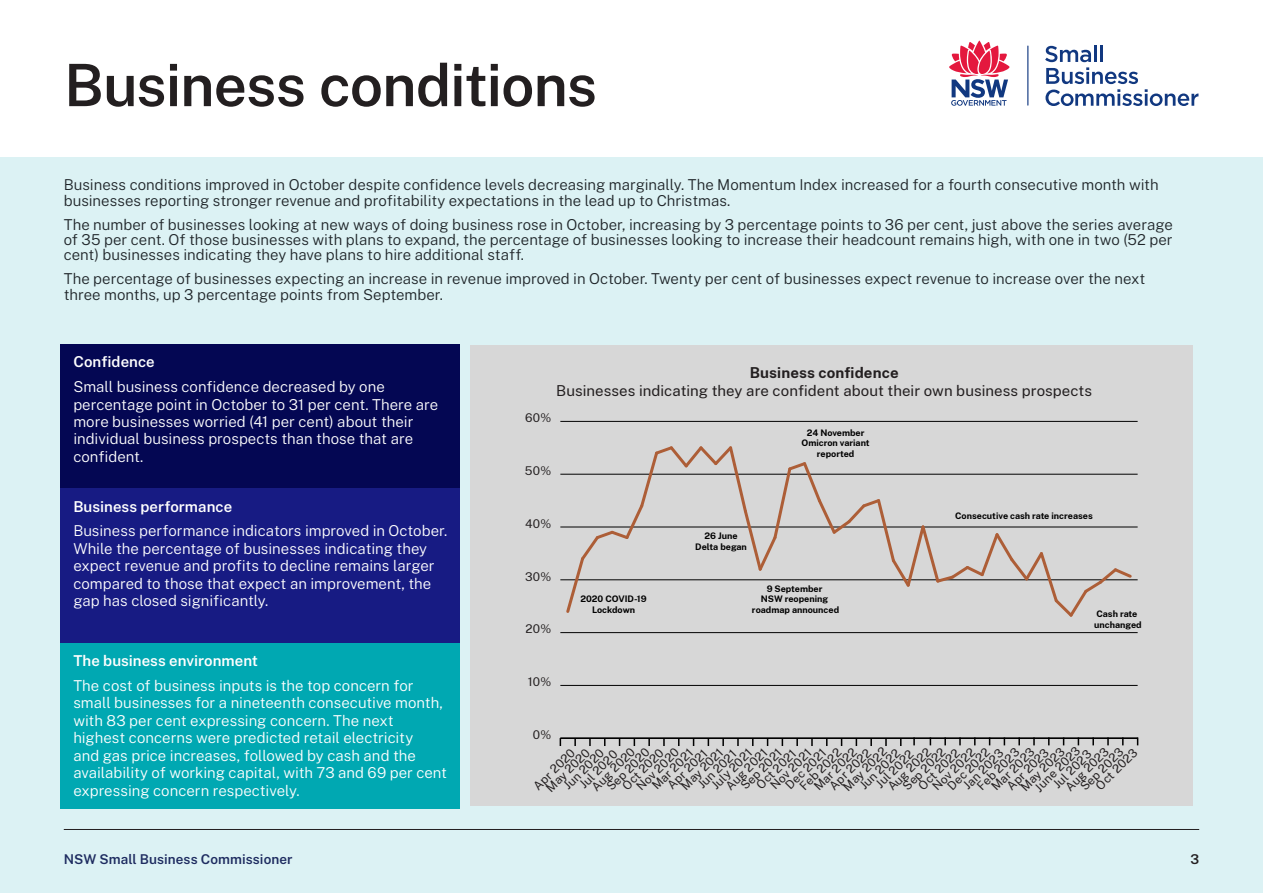
<style>
.page{position:relative;width:1263px;height:893px;background:#fff}
.page>*{position:absolute;margin:0;border:0;box-sizing:border-box;transform-origin:0 0}
.PPT_Heading_1{font:600 58.5px "Public Sans";letter-spacing:-.015em;color:#231f20}
.PPT_Body{font:300 15px/15.3px "Public Sans";color:#1f2529}
.PPT_Body-2{font:300 15px/17.4px "Public Sans";color:#fff}
.PPT_Heading_3{font:600 15px "Public Sans";letter-spacing:.005em;color:#fff}
.t1{font:14.85px/17.9px "Public Sans";letter-spacing:.005em;color:#231f20;text-align:center}
.PPT_Folio_Footer_Descriptor{font:600 13.5px "Public Sans";letter-spacing:.01em;color:#1e2c60}
.PPT_Folio{font:600 13.5px "Public Sans";color:#231f20}
.t2{font:12px "Public Sans";color:#231f20}
.t3{font:11.85px "Public Sans";letter-spacing:.025em;color:#231f20}
.t4{font:700 8.85px/10.6px "Public Sans";color:#000;text-align:center}
.s1{font-weight:700}
</style>
<div class="page">
<div style="left:0;top:157px;width:1263px;height:736px;background:#dcf2f4"></div>
<div style="left:470px;top:345px;width:723px;height:460px;background:#d7d7d7"></div>
<hr style="left:560px;top:737px;width:577px;height:2px;background:#000">
<svg style="left:574px;top:739px;width:2px;height:7px"></svg>
<svg style="left:589px;top:739px;width:2px;height:7px"></svg>
<svg style="left:648px;top:739px;width:2px;height:7px"></svg>
<svg style="left:663px;top:739px;width:2px;height:7px"></svg>
<svg style="left:722px;top:739px;width:2px;height:7px"></svg>
<svg style="left:737px;top:739px;width:2px;height:7px"></svg>
<svg style="left:796px;top:739px;width:2px;height:7px"></svg>
<svg style="left:811px;top:739px;width:2px;height:7px"></svg>
<svg style="left:870px;top:739px;width:2px;height:7px"></svg>
<svg style="left:885px;top:739px;width:2px;height:7px"></svg>
<svg style="left:913px;top:737px;width:2px;height:8px"></svg>
<svg style="left:944px;top:737px;width:2px;height:8px"></svg>
<svg style="left:959px;top:737px;width:2px;height:8px"></svg>
<svg style="left:1018px;top:737px;width:2px;height:8px"></svg>
<svg style="left:1033px;top:737px;width:2px;height:8px"></svg>
<svg style="left:1092px;top:737px;width:2px;height:8px"></svg>
<svg style="left:1107px;top:737px;width:2px;height:8px"></svg>
<hr style="left:560px;top:738px;width:577px;height:1px;background:#000">
<hr style="left:560px;top:685px;width:577px;height:1px;background:#000">
<hr style="left:560px;top:632px;width:577px;height:1px;background:#000">
<hr style="left:560px;top:580px;width:577px;height:1px;background:#000">
<hr style="left:560px;top:527px;width:577px;height:1px;background:#000">
<hr style="left:560px;top:474px;width:577px;height:1px;background:#000">
<hr style="left:560px;top:421px;width:577px;height:1px;background:#000">
<svg style="left:564px;top:446px;width:570px;height:171px"></svg>
<hr style="left:64px;top:829px;width:1135px;height:1px;background:#231f20">
<svg style="left:949px;top:40px;width:61px;height:66px"></svg>
<hr style="left:1027px;top:46px;width:1px;height:60px;background:#113880">
<svg style="left:1045px;top:45px;width:153px;height:61px"></svg>
<div style="left:61px;top:344px;width:399px;height:145px;background:#040753"></div>
<div style="left:61px;top:489px;width:399px;height:154px;background:#171b83"></div>
<div style="left:61px;top:643px;width:399px;height:165px;background:#00a8b2"></div>
<p class="PPT_Heading_1" style="left:64px;top:43px;width:535px">Business conditions</p>
<p class="PPT_Body" style="left:64px;top:176px;width:1096px">Business conditions improved in October despite confidence levels decreasing marginally. The Momentum Index increased for a fourth consecutive month with businesses reporting stronger revenue and profitability expectations in the lead up to Christmas.</p>
<p class="PPT_Body" style="left:64px;top:216px;width:1110px;text-align:justify">The number of businesses looking at new ways of doing business rose in October, increasing by 3 percentage points to 36 per cent, just above the series average of 35 per cent. Of those businesses with plans to expand, the percentage of businesses looking to increase their headcount remains high, with one in two (52 per cent) businesses indicating they have plans to hire additional staff.</p>
<p class="PPT_Body" style="left:64px;top:270px;width:1083px">The percentage of businesses expecting an increase in revenue improved in October. Twenty per cent of businesses expect revenue to increase over the next three months, up 3 percentage points from September.</p>
<p class="PPT_Heading_3" style="left:73px;top:351px;width:83px">Confidence</p>
<p class="PPT_Body-2" style="left:73px;top:377px;width:366px">Small business confidence decreased by one percentage point in October to 31 per cent. There are more businesses worried (41 per cent) about their individual business prospects than those that are confident.</p>
<p class="PPT_Heading_3" style="left:73px;top:495px;width:160px">Business performance</p>
<p class="PPT_Body-2" style="left:73px;top:521px;width:375px">Business performance indicators improved in October.<br>While the percentage of businesses indicating they expect revenue and profits to decline remains larger compared to those that expect an improvement, the gap has closed significantly.</p>
<p class="PPT_Heading_3" style="left:73px;top:649px;width:186px">The business environment</p>
<p class="PPT_Body-2" style="left:73px;top:676px;width:375px">The cost of business inputs is the top concern for small businesses for a nineteenth consecutive month, with 83 per cent expressing concern. The next highest concerns were predicted retail electricity<br>and gas price increases, followed by cash and the availability of working capital, with 73 and 69 per cent expressing concern respectively.</p>
<p class="t1" style="left:556px;top:363px;width:537px"><span class="s1">Business confidence<br></span>Businesses indicating they are confident about their own business prospects</p>
<p class="t3" style="left:525px;top:410px;width:28px">60%</p>
<p class="t3" style="left:525px;top:462px;width:28px">50%</p>
<p class="t3" style="left:525px;top:515px;width:28px">40%</p>
<p class="t3" style="left:525px;top:568px;width:28px">30%</p>
<p class="t3" style="left:526px;top:621px;width:27px">20%</p>
<p class="t3" style="left:528px;top:674px;width:25px">10%</p>
<p class="t3" style="left:533px;top:726px;width:20px">0%</p>
<p class="t4" style="left:580px;top:593px;width:68px">2020 COVID-19<br>Lockdown</p>
<p class="t4" style="left:695px;top:530px;width:53px">26 June<br>Delta began</p>
<p class="t4" style="left:802px;top:426px;width:70px">24 November<br>Omicron variant reported</p>
<p class="t4" style="left:752px;top:583px;width:89px">9 September<br>NSW reopening roadmap announced</p>
<p class="t4" style="left:955px;top:510px;width:139px">Consecutive cash rate increases</p>
<p class="t4" style="left:1094px;top:608px;width:49px;text-align:left">Cash rate unchanged</p>
<p class="t2" style="left:1031px;top:784px;width:60px;rotate:-45deg">June 2023</p>
<p class="t2" style="left:1017px;top:783px;width:58px;rotate:-45deg">May 2023</p>
<p class="t2" style="left:839px;top:783px;width:57px;rotate:-45deg">May 2022</p>
<p class="t2" style="left:1061px;top:783px;width:57px;rotate:-45deg">Aug 2023</p>
<p class="t2" style="left:588px;top:783px;width:57px;rotate:-45deg">Aug 2020</p>
<p class="t2" style="left:884px;top:782px;width:57px;rotate:-45deg">Aug 2022</p>
<p class="t2" style="left:1076px;top:782px;width:56px;rotate:-45deg">Sep 2023</p>
<p class="t2" style="left:988px;top:782px;width:56px;rotate:-45deg">Mar 2023</p>
<p class="t2" style="left:603px;top:782px;width:56px;rotate:-45deg">Sep 2020</p>
<p class="t2" style="left:899px;top:782px;width:56px;rotate:-45deg">Sep 2022</p>
<p class="t2" style="left:810px;top:782px;width:56px;rotate:-45deg">Mar 2022</p>
<p class="t2" style="left:633px;top:782px;width:56px;rotate:-45deg">Nov 2020</p>
<p class="t2" style="left:943px;top:782px;width:56px;rotate:-45deg">Dec 2022</p>
<p class="t2" style="left:929px;top:782px;width:56px;rotate:-45deg">Nov 2022</p>
<p class="t2" style="left:973px;top:782px;width:55px;rotate:-45deg">Feb 2023</p>
<p class="t2" style="left:796px;top:782px;width:55px;rotate:-45deg">Feb 2022</p>
<p class="t2" style="left:1003px;top:782px;width:55px;rotate:-45deg">Apr 2023</p>
<p class="t2" style="left:542px;top:784px;width:58px;rotate:-45deg">May 2020</p>
<p class="t2" style="left:529px;top:782px;width:54px;rotate:-45deg">Apr 2020</p>
<p class="t2" style="left:1092px;top:782px;width:54px;rotate:-45deg">Oct 2023</p>
<p class="t2" style="left:825px;top:782px;width:54px;rotate:-45deg">Apr 2022</p>
<p class="t2" style="left:618px;top:782px;width:54px;rotate:-45deg">Oct 2020</p>
<p class="t2" style="left:914px;top:782px;width:54px;rotate:-45deg">Oct 2022</p>
<p class="t2" style="left:677px;top:782px;width:55px;rotate:-45deg">May 2021</p>
<p class="t2" style="left:560px;top:781px;width:53px;rotate:-45deg">Jun 2020</p>
<p class="t2" style="left:856px;top:781px;width:53px;rotate:-45deg">Jun 2022</p>
<p class="t2" style="left:959px;top:781px;width:53px;rotate:-45deg">Jan 2023</p>
<p class="t2" style="left:722px;top:782px;width:54px;rotate:-45deg">Aug 2021</p>
<p class="t2" style="left:737px;top:781px;width:54px;rotate:-45deg">Sep 2021</p>
<p class="t2" style="left:648px;top:781px;width:54px;rotate:-45deg">Mar 2021</p>
<p class="t2" style="left:781px;top:781px;width:53px;rotate:-45deg">Dec 2021</p>
<p class="t2" style="left:767px;top:781px;width:53px;rotate:-45deg">Nov 2021</p>
<p class="t2" style="left:707px;top:781px;width:53px;rotate:-45deg">July 2021</p>
<p class="t2" style="left:663px;top:781px;width:52px;rotate:-45deg">Apr 2021</p>
<p class="t2" style="left:1049px;top:780px;width:50px;rotate:-45deg">Jul 2023</p>
<p class="t2" style="left:752px;top:781px;width:52px;rotate:-45deg">Oct 2021</p>
<p class="t2" style="left:576px;top:780px;width:49px;rotate:-45deg">Jul 2020</p>
<p class="t2" style="left:872px;top:780px;width:49px;rotate:-45deg">Jul 2022</p>
<p class="t2" style="left:694px;top:780px;width:50px;rotate:-45deg">Jun 2021</p>
<p class="PPT_Folio_Footer_Descriptor" style="left:64px;top:850px;width:230px">NSW Small Business Commissioner</p>
<p class="PPT_Folio" style="left:1190px;top:850px;width:10px">3</p>
</div>
